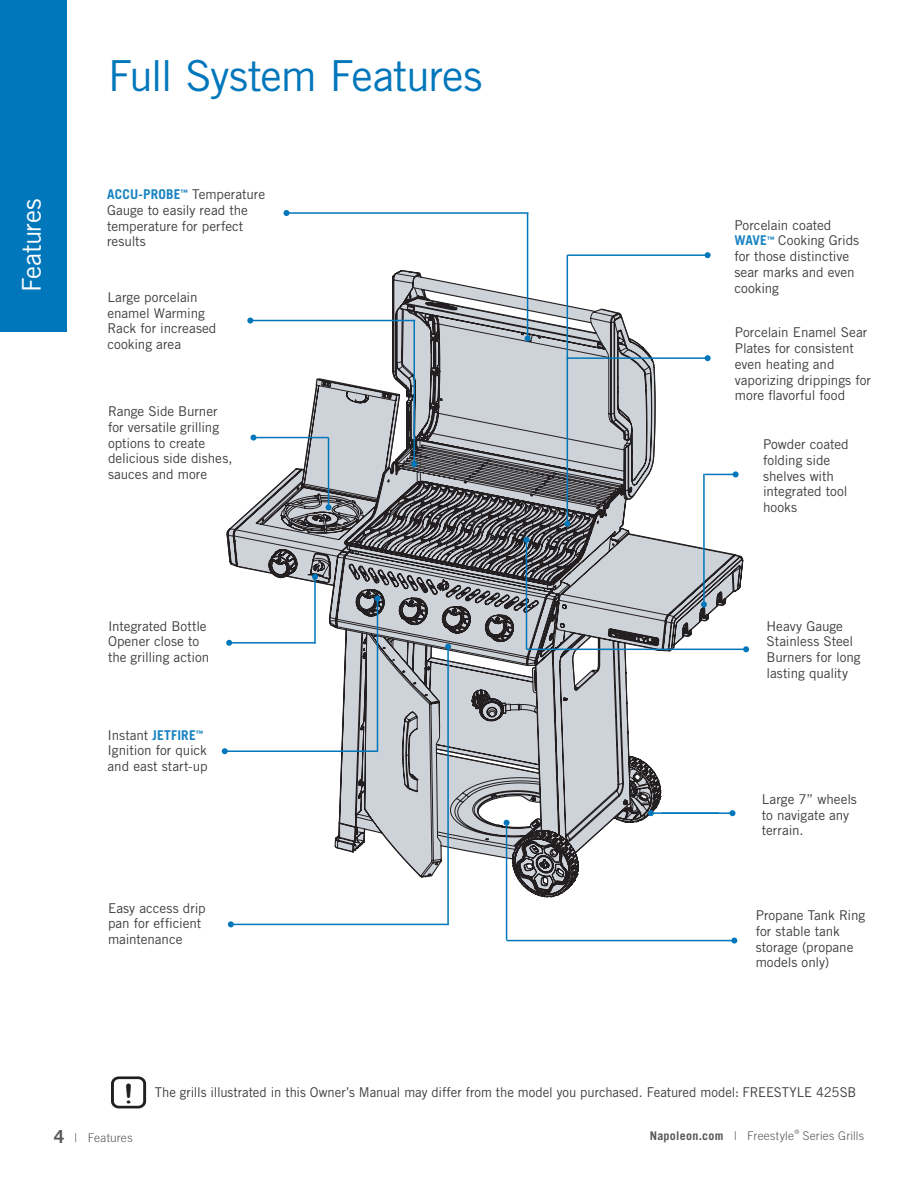
<style>
.page{position:relative;width:918px;height:1188px;background:#fff}
.page>*{position:absolute;margin:0;border:0;box-sizing:border-box;transform-origin:0 0}
.H1_Title{font:42.75px "Trade Gothic LT Std";letter-spacing:-.025em;color:#0076bb}
.t1{font:700 31.95px "Courier New";color:#231f20;scale:.93 1}
.t2{font:25.95px "Trade Gothic LT Std";letter-spacing:-.015em;color:#fff}
.Text{font:13.5px/15.8px "Trade Gothic LT Std";letter-spacing:-.005em;color:#3e3e3f}
.t3{font:300 12px "Trade Gothic LT Std";letter-spacing:.01em;color:#57585a}
.t4{font:700 12px "Trade Gothic LT Std";letter-spacing:.03em;color:#57585a}
.t5{font:300 6px "Trade Gothic LT Std";color:#57585a}
.s1{font-weight:700;color:#1a84c2}
.s2{font-weight:700;font-size:18px}
.s3{font-weight:300}
</style>
<div class="page">
<div style="left:0;top:0;width:68px;height:332px;background:#0076bb"></div>
<hr style="left:286px;top:212px;width:243px;height:2px;background:#0076bb">
<svg style="left:284px;top:210px;width:6px;height:6px"></svg>
<hr style="left:527px;top:213px;width:1px;height:125px;background:#0076bb">
<div style="left:111px;top:1076px;width:35px;height:33px;border:3px solid #231f20;border-radius:6px"></div>
<svg style="left:222px;top:242px;width:527px;height:702px"></svg>
<h3 class="t2" style="left:16px;top:292px;width:95px;rotate:-90deg">Features</h3>
<p class="H1_Title" style="left:108px;top:50px;width:376px">Full System Features</p>
<p class="Text" style="left:107px;top:186px;width:160px"><span class="s1">ACCU-PROBE</span><sup>™</sup> Temperature<br>Gauge to easily read the temperature for perfect results</p>
<p class="Text" style="left:108px;top:289px;width:110px">Large porcelain enamel Warming<br>Rack for increased cooking area</p>
<p class="Text" style="left:108px;top:403px;width:126px">Range Side Burner for versatile grilling options to create delicious side dishes, sauces and more</p>
<p class="Text" style="left:108px;top:618px;width:103px">Integrated Bottle<br>Opener close to the grilling action</p>
<p class="Text" style="left:108px;top:727px;width:102px">Instant <span class="s1">JETFIRE</span><sup>™<br></sup>Ignition for quick and east start-up</p>
<p class="Text" style="left:108px;top:900px;width:99px">Easy access drip pan for efficient maintenance</p>
<p class="Text" style="left:734px;top:217px;width:126px">Porcelain coated<br><span class="s1">WAVE</span><sup>™</sup> Cooking Grids for those distinctive sear marks and even cooking</p>
<p class="Text" style="left:735px;top:325px;width:138px">Porcelain Enamel Sear<br>Plates for consistent even heating and vaporizing drippings for more flavorful food</p>
<p class="Text" style="left:763px;top:436px;width:87px">Powder coated folding side shelves with integrated tool hooks</p>
<p class="Text" style="left:767px;top:618px;width:96px">Heavy Gauge<br>Stainless Steel<br>Burners for long lasting quality</p>
<p class="Text" style="left:762px;top:791px;width:97px">Large 7” wheels to navigate any terrain.</p>
<p class="Text" style="left:756px;top:907px;width:111px">Propane Tank Ring for stable tank storage (propane models only)</p>
<p class="t1" style="left:120px;top:1073px;width:21px">!</p>
<p class="Text" style="left:155px;top:1084px;width:703px">The grills illustrated in this Owner’s Manual may differ from the model you purchased. Featured model: FREESTYLE 425SB</p>
<p class="t3" style="left:54px;top:1130px;width:80px"><span class="s2">4</span> | Features</p>
<p class="t4" style="left:650px;top:1128px;width:146px">Napoleon.com <span class="s3">| Freestyle</span></p>
<p class="t5" style="left:795px;top:1128px;width:6px">®</p>
<p class="t3" style="left:803px;top:1128px;width:63px">Series Grills</p>
</div>
